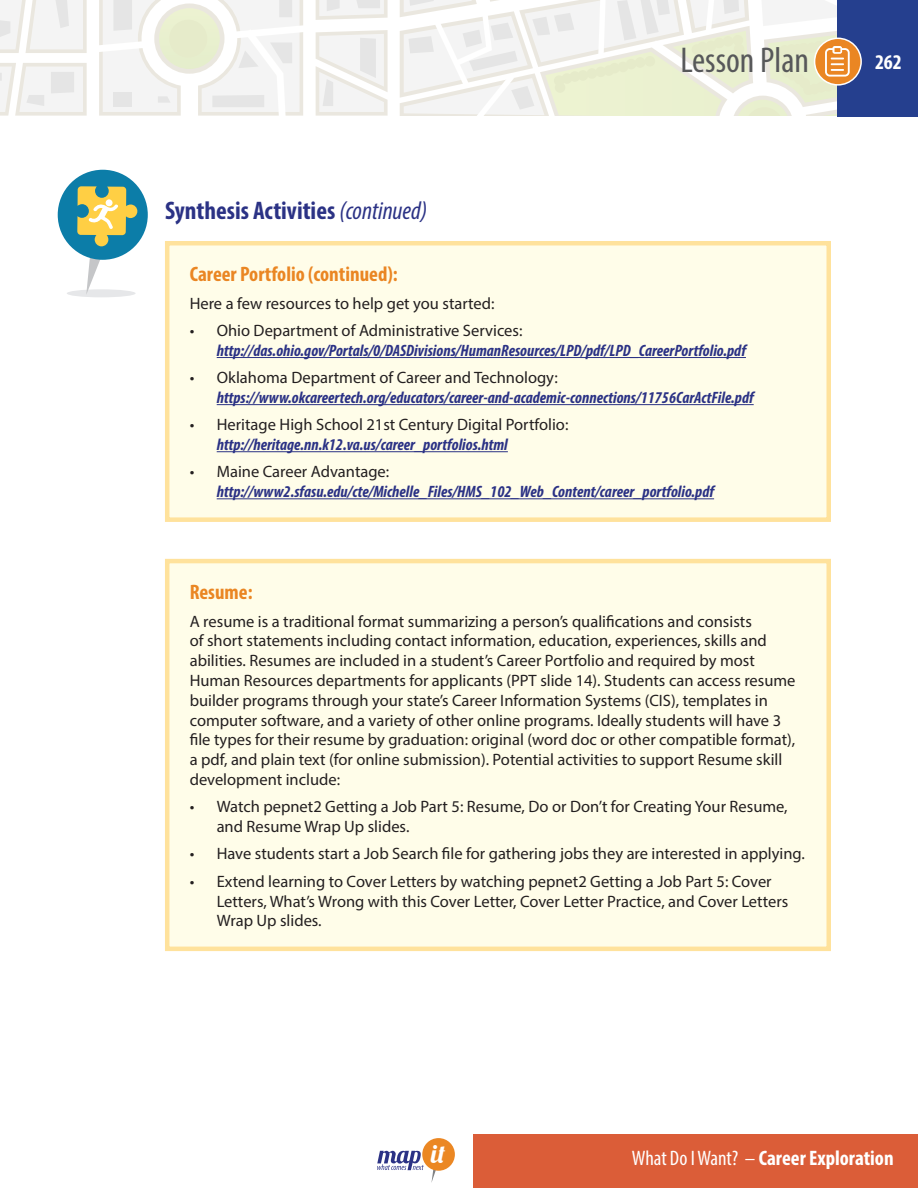
<style>
.page{position:relative;width:918px;height:1188px;background:#fff}
.page>*{position:absolute;margin:0;border:0;box-sizing:border-box;transform-origin:0 0}
.t1{font:condensed 36px "Myriad Pro";color:#57585a}
.t2{font:700 condensed 25.5px "Myriad Pro";color:#2b3285}
.t3{font:25.35px "Lobster 1.3";color:#fff}
.t4{font:700 condensed 21px "Myriad Pro";color:#ea8623}
.t5{font:700 condensed 21px "Myriad Pro";color:#fff}
.t6{font:16.5px/19.8px "Myriad Pro";color:#231f20}
.t7{font:italic 700 condensed 16.5px "Myriad Pro";color:#2b3285}
.s1{font-weight:400;font-style:italic}
.s2{font-weight:400}
</style>
<div class="page">
<svg style="left:316px;top:0;width:72px;height:20px"></svg>
<svg style="left:316px;top:30px;width:72px;height:85px"></svg>
<svg style="left:0;top:63px;width:87px;height:52px"></svg>
<svg style="left:0;top:0;width:87px;height:53px"></svg>
<svg style="left:99px;top:0;width:204px;height:115px"></svg>
<svg style="left:400px;top:0;width:518px;height:116px"></svg>
<svg style="left:431px;top:1169px;width:5px;height:14px"></svg>
<div style="left:422px;top:1138px;width:33px;height:33px;background:#eb8723;border-radius:50%"></div>
<svg style="left:377px;top:1151px;width:47px;height:19px"></svg>
<div style="left:473px;top:1134px;width:445px;height:54px;background:#db5d38"></div>
<div style="left:167px;top:243px;width:662px;height:277px;background:#fffde9"></div>
<div style="left:167px;top:561px;width:662px;height:388px;background:#fffde9"></div>
<div style="left:67px;top:289px;width:69px;height:8px;background:#e6e7e9;border-radius:50%"></div>
<svg style="left:86px;top:257px;width:14px;height:37px"></svg>
<div style="left:58px;top:170px;width:90px;height:90px;background:#0c7da8;border-radius:50%"></div>
<svg style="left:77px;top:186px;width:61px;height:60px"></svg>
<hr style="left:217px;top:357px;width:529px;height:1px;background:#2b3285">
<hr style="left:217px;top:404px;width:537px;height:1px;background:#2b3285">
<hr style="left:217px;top:451px;width:291px;height:1px;background:#2b3285">
<hr style="left:217px;top:498px;width:497px;height:1px;background:#2b3285">
<div style="left:165px;top:241px;width:666px;height:281px;border:4px solid #ffe29c"></div>
<div style="left:165px;top:559px;width:666px;height:392px;border:4px solid #ffe29c"></div>
<h2 class="t2" style="left:165px;top:195px;width:264px">Synthesis Activities <span class="s1">(continued)</span></h2>
<h1 class="t1" style="left:680px;top:39px;width:130px">Lesson Plan</h1>
<p class="t5" style="left:875px;top:49px;width:28px">262</p>
<p class="t4" style="left:190px;top:261px;width:210px">Career Portfolio (continued):</p>
<p class="t6" style="left:190px;top:293px;width:306px">Here a few resources to help get you started:</p>
<p class="t6" style="left:190px;top:320px;width:334px">• Ohio Department of Administrative Services:</p>
<p class="t7" style="left:217px;top:340px;width:532px">http://das.ohio.gov/Portals/0/DASDivisions/HumanResources/LPD/pdf/LPD_CareerPortfolio.pdf</p>
<p class="t6" style="left:190px;top:368px;width:370px">• Oklahoma Department of Career and Technology:</p>
<p class="t7" style="left:217px;top:387px;width:540px">https://www.okcareertech.org/educators/career-and-academic-connections/11756CarActFile.pdf</p>
<p class="t6" style="left:190px;top:415px;width:380px">• Heritage High School 21st Century Digital Portfolio:</p>
<p class="t7" style="left:217px;top:434px;width:293px">http://heritage.nn.k12.va.us/career_portfolios.html</p>
<p class="t6" style="left:190px;top:462px;width:201px">• Maine Career Advantage:</p>
<p class="t7" style="left:217px;top:481px;width:501px">http://www2.sfasu.edu/cte/Michelle_Files/HMS_102_Web_Content/career_portfolio.pdf</p>
<p class="t4" style="left:190px;top:579px;width:64px">Resume:</p>
<p class="t6" style="left:190px;top:611px;width:607px">A resume is a traditional format summarizing a person’s qualifcations and consists<br>of short statements including contact information, education, experiences, skills and abilities. Resumes are included in a student’s Career Portfolio and required by most Human Resources departments for applicants (PPT slide 14). Students can access resume builder programs through your state’s Career Information Systems (CIS), templates in computer software, and a variety of other online programs. Ideally students will have 3 fle types for their resume by graduation: original (word doc or other compatible format), a pdf, and plain text (for online submission). Potential activities to support Resume skill development include:</p>
<p class="t6" style="left:217px;top:797px;width:572px;text-indent:-27px">• Watch pepnet2 Getting a Job Part 5: Resume, Do or Don’t for Creating Your Resume, and Resume Wrap Up slides.</p>
<p class="t6" style="left:190px;top:844px;width:617px">• Have students start a Job Search fle for gathering jobs they are interested in applying.</p>
<p class="t6" style="left:217px;top:871px;width:573px;text-indent:-27px">• Extend learning to Cover Letters by watching pepnet2 Getting a Job Part 5: Cover<br>Letters, What’s Wrong with this Cover Letter, Cover Letter Practice, and Cover Letters<br>Wrap Up slides.</p>
<h3 class="t3" style="left:431px;top:1138px;width:16px">it</h3>
<p class="t5" style="left:632px;top:1145px;width:263px"><span class="s2">What Do I Want? –</span> Career Exploration</p>
</div>
